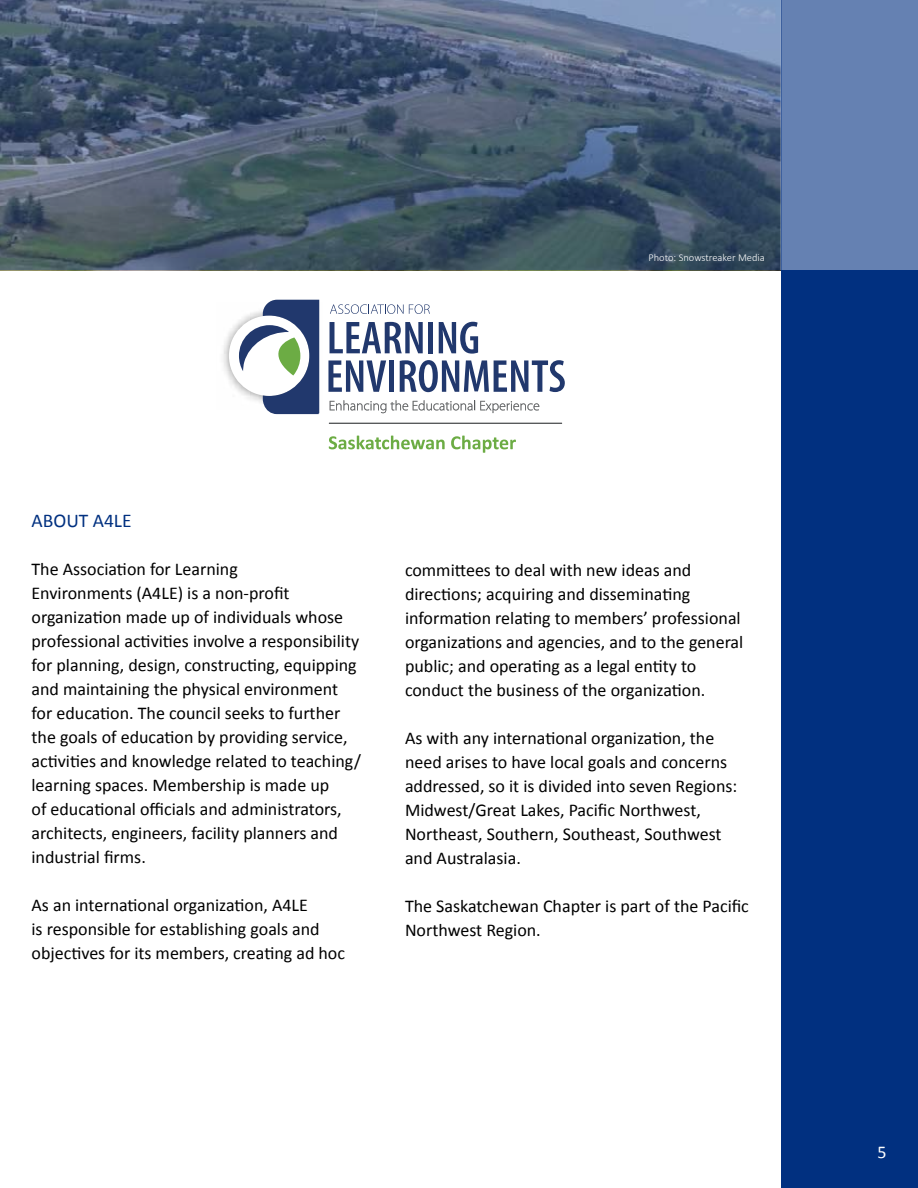
<style>
.page{position:relative;width:918px;height:1188px;background:#fff}
.page>*{position:absolute;margin:0;border:0;box-sizing:border-box;transform-origin:0 0}
.t1{font:19.5px "Calibri";color:#013080}
.t2{font:18px/24px "Calibri";color:#000}
.t3{font:18px "Calibri";color:#fff}
.t4{font:300 10.5px "Calibri";color:#fff}
</style>
<div class="page">
<div style="left:782px;top:0;width:136px;height:1188px;background:#013080"></div>
<img style="left:223px;top:303px;width:97px;height:106px">
<div style="left:229px;top:316px;width:80px;height:80px;background:#fff;border-radius:50%"></div>
<svg style="left:329px;top:423px;width:233px;height:1px"></svg>
<svg style="left:330px;top:322px;width:93px;height:31px"></svg>
<div style="left:428px;top:322px;width:5px;height:31px;background:#21386d"></div>
<svg style="left:439px;top:322px;width:39px;height:32px"></svg>
<svg style="left:328px;top:360px;width:58px;height:32px"></svg>
<div style="left:389px;top:360px;width:5px;height:32px;background:#21386d"></div>
<svg style="left:400px;top:360px;width:165px;height:32px"></svg>
<svg style="left:330px;top:304px;width:100px;height:10px"></svg>
<svg style="left:330px;top:400px;width:209px;height:13px"></svg>
<svg style="left:329px;top:436px;width:116px;height:13px"></svg>
<svg style="left:451px;top:436px;width:65px;height:17px"></svg>
<svg style="left:239px;top:300px;width:80px;height:114px"></svg>
<div style="left:781px;top:0;width:137px;height:270px;background:#6581b2"></div>
<svg style="left:0;top:0;width:782px;height:270px;background:#4a5d72"></svg>
<p class="t4" style="left:648px;top:251px;width:118px">Photo: Snowstreaker Media</p>
<p class="t1" style="left:32px;top:509px;width:102px">ABOUT A4LE</p>
<p class="t2" style="left:32px;top:558px;width:331px">The Association for Learning<br>Environments (A4LE) is a non-profit organization made up of individuals whose professional activities involve a responsibility for planning, design, constructing, equipping and maintaining the physical environment for education. The council seeks to further the goals of education by providing service, activities and knowledge related to teaching/ learning spaces. Membership is made up<br>of educational officials and administrators, architects, engineers, facility planners and industrial firms.</p>
<p class="t2" style="left:32px;top:893px;width:315px">As an international organization, A4LE<br>is responsible for establishing goals and objectives for its members, creating ad hoc</p>
<p class="t2" style="left:405px;top:558px;width:340px">committees to deal with new ideas and directions; acquiring and disseminating information relating to members’ professional organizations and agencies, and to the general public; and operating as a legal entity to conduct the business of the organization.</p>
<p class="t2" style="left:405px;top:726px;width:334px">As with any international organization, the need arises to have local goals and concerns addressed, so it is divided into seven Regions:<br>Midwest/Great Lakes, Pacific Northwest, Northeast, Southern, Southeast, Southwest and Australasia.</p>
<p class="t2" style="left:405px;top:894px;width:345px">The Saskatchewan Chapter is part of the Pacific<br>Northwest Region.</p>
<p class="t3" style="left:877px;top:1140px;width:11px">5</p>
</div>
